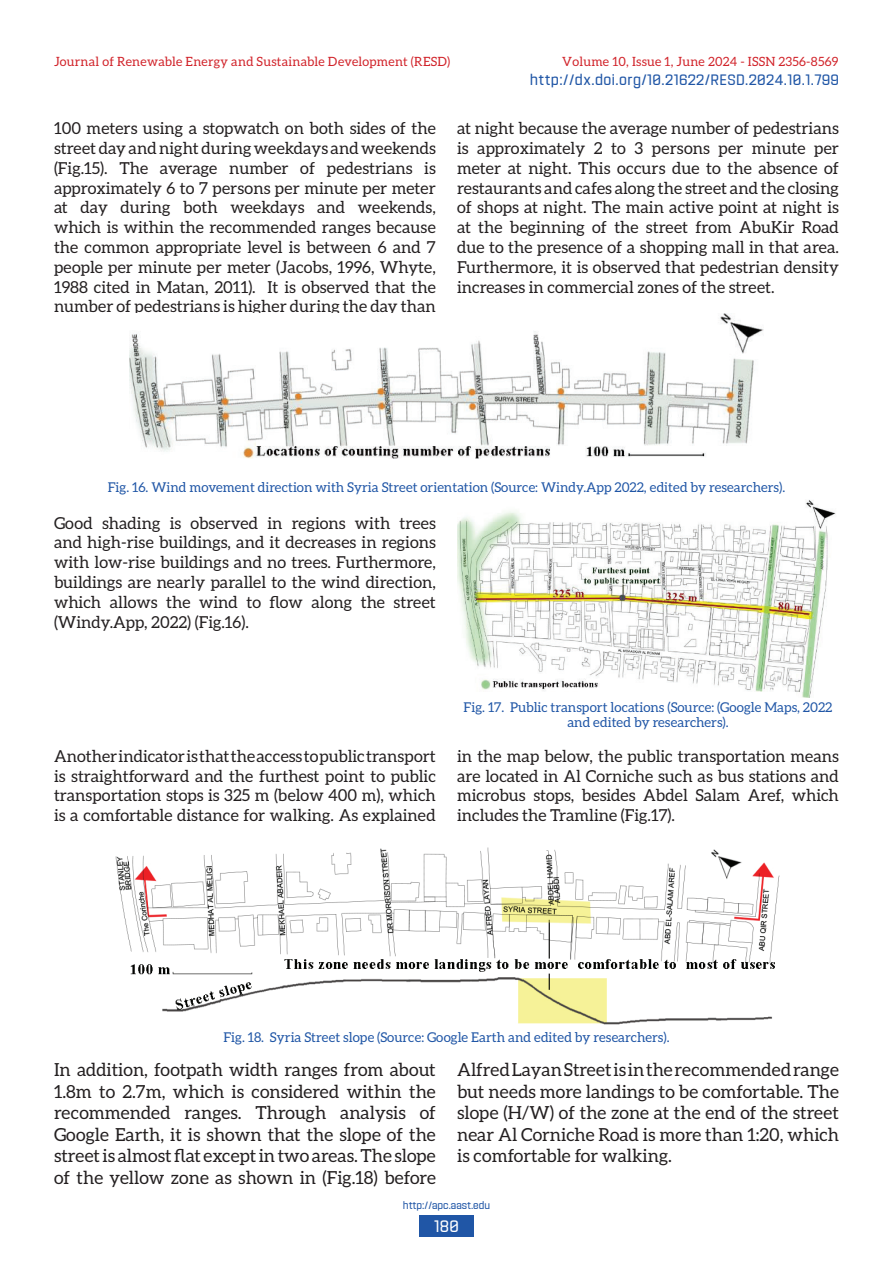
<style>
.page{position:relative;width:893px;height:1263px;background:#fff}
.page>*{position:absolute;margin:0;border:0;box-sizing:border-box;transform-origin:0 0}
.t1{font:18px/21.6px "Aleo";color:#231f20;text-align:justify}
.t2{font:16.5px/19.8px "Aleo";color:#231f20;text-align:justify}
.t3{font:semi-condensed 16.5px "Navine Demo";color:#fff}
.t4{font:semi-condensed 15px "Navine Demo";letter-spacing:.03em;color:#2056a6}
.t5{font:13.5px/14.5px "Aleo";color:#2056a6;text-align:center}
.t6{font:12.75px "Aleo";letter-spacing:.02em;color:#d1232a}
.t7{font:semi-condensed 10.5px "Navine Demo";color:#2056a6}
</style>
<div class="page">
<div style="left:419px;top:1215px;width:54px;height:21px;background:#2056a6"></div>
<img style="left:129px;top:313px;width:634px;height:145px">
<img style="left:457px;top:500px;width:379px;height:198px">
<img style="left:115px;top:847px;width:665px;height:178px">
<p class="t6" style="left:54px;top:54px;width:398px">Journal of Renewable Energy and Sustainable Development (RESD)</p>
<p class="t6" style="left:562px;top:54px;width:278px">Volume 10, Issue 1, June 2024 - ISSN 2356-8569</p>
<p class="t4" style="left:530px;top:72px;width:311px">http://dx.doi.org/10.21622/RESD.2024.10.1.799</p>
<p class="t2" style="left:54px;top:118px;width:383px">100 meters using a stopwatch on both sides of the street day and night during weekdays and weekends (Fig.15). The average number of pedestrians is approximately 6 to 7 persons per minute per meter at day during both weekdays and weekends, which is within the recommended ranges because the common appropriate level is between 6 and 7 people per minute per meter (Jacobs, 1996, Whyte, 1988 cited in Matan, 2011). It is observed that the number of pedestrians is higher during the day than</p>
<p class="t2" style="left:457px;top:118px;width:383px">at night because the average number of pedestrians is approximately 2 to 3 persons per minute per meter at night. This occurs due to the absence of restaurants and cafes along the street and the closing of shops at night. The main active point at night is at the beginning of the street from AbuKir Road due to the presence of a shopping mall in that area.<br>Furthermore, it is observed that pedestrian density increases in commercial zones of the street.</p>
<p class="t5" style="left:108px;top:480px;width:679px">Fig. 16. Wind movement direction with Syria Street orientation (Source: Windy.App 2022, edited by researchers).</p>
<p class="t2" style="left:54px;top:512px;width:383px">Good shading is observed in regions with trees and high-rise buildings, and it decreases in regions with low-rise buildings and no trees. Furthermore, buildings are nearly parallel to the wind direction, which allows the wind to flow along the street (Windy.App, 2022) (Fig.16).</p>
<p class="t5" style="left:464px;top:700px;width:370px">Fig. 17. Public transport locations (Source: (Google Maps, 2022 and edited by researchers).</p>
<p class="t2" style="left:54px;top:746px;width:383px">Another indicator is that the access to public transport is straightforward and the furthest point to public transportation stops is 325 m (below 400 m), which is a comfortable distance for walking. As explained</p>
<p class="t2" style="left:457px;top:746px;width:383px">in the map below, the public transportation means are located in Al Corniche such as bus stations and microbus stops, besides Abdel Salam Aref, which includes the Tramline (Fig.17).</p>
<p class="t5" style="left:223px;top:1030px;width:448px">Fig. 18. Syria Street slope (Source: Google Earth and edited by researchers).</p>
<p class="t1" style="left:54px;top:1058px;width:383px">In addition, footpath width ranges from about 1.8m to 2.7m, which is considered within the recommended ranges. Through analysis of Google Earth, it is shown that the slope of the street is almost flat except in two areas. The slope of the yellow zone as shown in (Fig.18) before</p>
<p class="t1" style="left:457px;top:1058px;width:383px">Alfred Layan Street is in the recommended range but needs more landings to be comfortable. The slope (H/W) of the zone at the end of the street near Al Corniche Road is more than 1:20, which is comfortable for walking.</p>
<p class="t7" style="left:403px;top:1200px;width:89px">http://apc.aast.edu</p>
<p class="t3" style="left:434px;top:1217px;width:26px">180</p>
</div>
